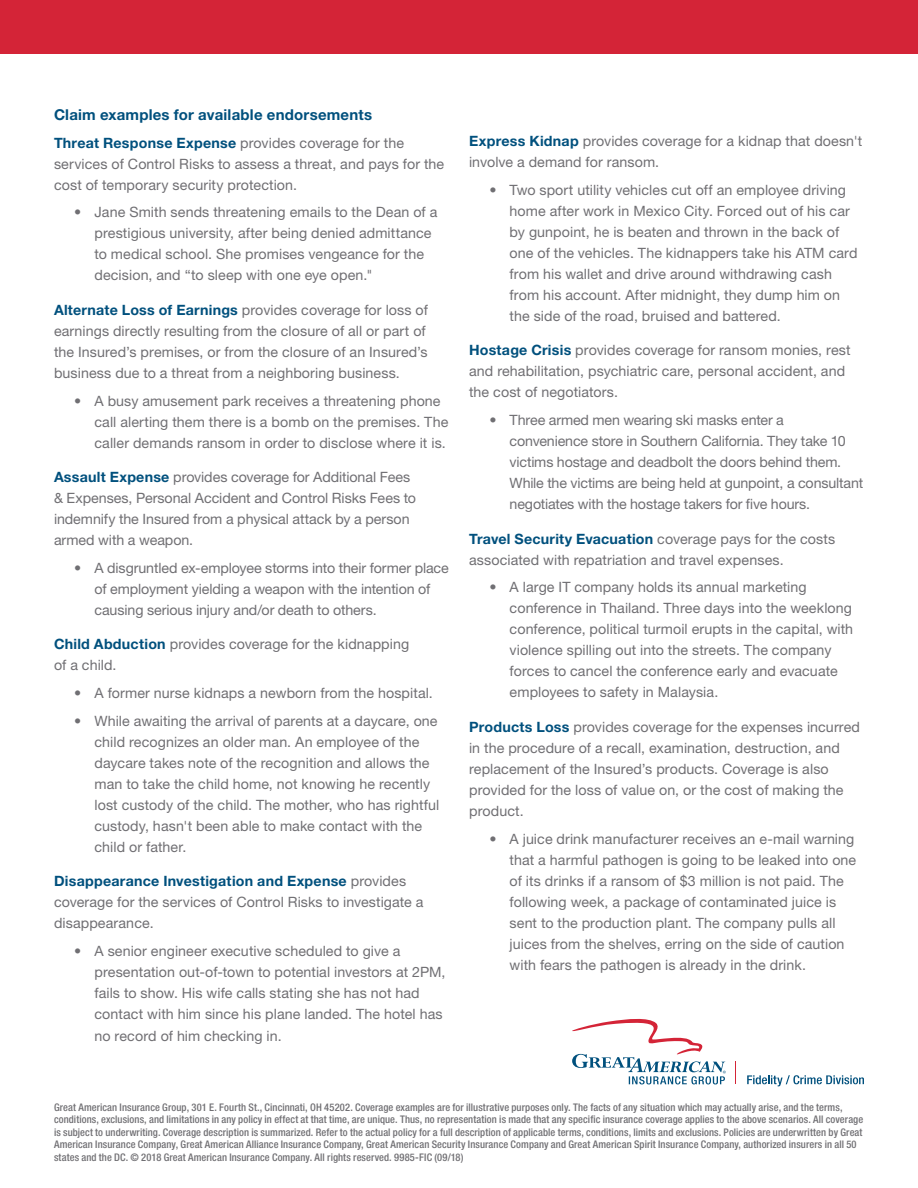
<style>
.page{position:relative;width:918px;height:1188px;background:#fff}
.page>*{position:absolute;margin:0;border:0;box-sizing:border-box;transform-origin:0 0}
.t1{font:700 15px "Helvetica Neue LT Std";letter-spacing:.015em;color:#00507d}
.t2{font:14.25px/21px "Helvetica Neue LT Std";letter-spacing:.005em;color:#706f73}
.t3{font:500 condensed 10.5px/12.6px "Helvetica Neue LT Std";letter-spacing:.01em;color:#706f73}
.s1{font-weight:700;color:#00507d}
</style>
<div class="page">
<div style="left:0;top:0;width:918px;height:54px;background:#d42437"></div>
<svg style="left:572px;top:1018px;width:154px;height:66px"></svg>
<svg style="left:747px;top:1075px;width:117px;height:11px"></svg>
<svg style="left:735px;top:1062px;width:1px;height:22px"></svg>
<p class="t1" style="left:54px;top:105px;width:320px">Claim examples for available endorsements</p>
<p class="t2" style="left:54px;top:132px;width:392px"><span class="s1">Threat Response Expense</span> provides coverage for the services of Control Risks to assess a threat, and pays for the cost of temporary security protection.</p>
<p class="t2" style="left:94px;top:202px;width:344px;text-indent:-20px">• Jane Smith sends threatening emails to the Dean of a prestigious university, after being denied admittance to medical school. She promises vengeance for the decision, and “to sleep with one eye open."</p>
<p class="t2" style="left:54px;top:299px;width:376px"><span class="s1">Alternate Loss of Earnings</span> provides coverage for loss of earnings directly resulting from the closure of all or part of the Insured’s premises, or from the closure of an Insured’s business due to a threat from a neighboring business.</p>
<p class="t2" style="left:94px;top:390px;width:355px;text-indent:-20px">• A busy amusement park receives a threatening phone call alerting them there is a bomb on the premises. The caller demands ransom in order to disclose where it is.</p>
<p class="t2" style="left:54px;top:466px;width:364px"><span class="s1">Assault Expense</span> provides coverage for Additional Fees &amp; Expenses, Personal Accident and Control Risks Fees to indemnify the Insured from a physical attack by a person armed with a weapon.</p>
<p class="t2" style="left:94px;top:557px;width:356px;text-indent:-20px">• A disgruntled ex-employee storms into their former place of employment yielding a weapon with the intention of causing serious injury and/or death to others.</p>
<p class="t2" style="left:54px;top:634px;width:357px"><span class="s1">Child Abduction</span> provides coverage for the kidnapping of a child.</p>
<p class="t2" style="left:74px;top:682px;width:360px">• A former nurse kidnaps a newborn from the hospital.</p>
<p class="t2" style="left:94px;top:710px;width:346px;text-indent:-20px">• While awaiting the arrival of parents at a daycare, one child recognizes an older man. An employee of the daycare takes note of the recognition and allows the man to take the child home, not knowing he recently lost custody of the child. The mother, who has rightful custody, hasn't been able to make contact with the child or father.</p>
<p class="t2" style="left:54px;top:871px;width:371px"><span class="s1">Disappearance Investigation and Expense</span> provides coverage for the services of Control Risks to investigate a disappearance.</p>
<p class="t2" style="left:94px;top:940px;width:353px;text-indent:-20px">• A senior engineer executive scheduled to give a presentation out-of-town to potential investors at 2PM, fails to show. His wife calls stating she has not had contact with him since his plane landed. The hotel has no record of him checking in.</p>
<p class="t2" style="left:469px;top:130px;width:395px"><span class="s1">Express Kidnap</span> provides coverage for a kidnap that doesn't involve a demand for ransom.</p>
<p class="t2" style="left:510px;top:179px;width:349px;text-indent:-20px">• Two sport utility vehicles cut off an employee driving home after work in Mexico City. Forced out of his car by gunpoint, he is beaten and thrown in the back of one of the vehicles. The kidnappers take his ATM card from his wallet and drive around withdrawing cash from his account. After midnight, they dump him on the side of the road, bruised and battered.</p>
<p class="t2" style="left:469px;top:340px;width:383px"><span class="s1">Hostage Crisis</span> provides coverage for ransom monies, rest and rehabilitation, psychiatric care, personal accident, and the cost of negotiators.</p>
<p class="t2" style="left:510px;top:409px;width:355px;text-indent:-20px">• Three armed men wearing ski masks enter a convenience store in Southern California. They take 10 victims hostage and deadbolt the doors behind them.<br>While the victims are being held at gunpoint, a consultant negotiates with the hostage takers for five hours.</p>
<p class="t2" style="left:469px;top:528px;width:368px"><span class="s1">Travel Security Evacuation</span> coverage pays for the costs associated with repatriation and travel expenses.</p>
<p class="t2" style="left:510px;top:577px;width:345px;text-indent:-20px">• A large IT company holds its annual marketing conference in Thailand. Three days into the weeklong conference, political turmoil erupts in the capital, with violence spilling out into the streets. The company forces to cancel the conference early and evacuate employees to safety in Malaysia.</p>
<p class="t2" style="left:469px;top:716px;width:392px"><span class="s1">Products Loss</span> provides coverage for the expenses incurred in the procedure of a recall, examination, destruction, and replacement of the Insured’s products. Coverage is also provided for the loss of value on, or the cost of making the product.</p>
<p class="t2" style="left:510px;top:828px;width:348px;text-indent:-20px">• A juice drink manufacturer receives an e-mail warning that a harmful pathogen is going to be leaked into one of its drinks if a ransom of $3 million is not paid. The following week, a package of contaminated juice is sent to the production plant. The company pulls all juices from the shelves, erring on the side of caution with fears the pathogen is already in the drink.</p>
<p class="t3" style="left:54px;top:1100px;width:811px">Great American Insurance Group, 301 E. Fourth St., Cincinnati, OH 45202. Coverage examples are for illustrative purposes only. The facts of any situation which may actually arise, and the terms, conditions, exclusions, and limitations in any policy in effect at that time, are unique. Thus, no representation is made that any specific insurance coverage applies to the above scenarios. All coverage is subject to underwriting. Coverage description is summarized. Refer to the actual policy for a full description of applicable terms, conditions, limits and exclusions. Policies are underwritten by Great American Insurance Company, Great American Alliance Insurance Company, Great American Security Insurance Company and Great American Spirit Insurance Company, authorized insurers in all 50 states and the DC. © 2018 Great American Insurance Company. All rights reserved. 9985-FIC (09/18)</p>
</div>
